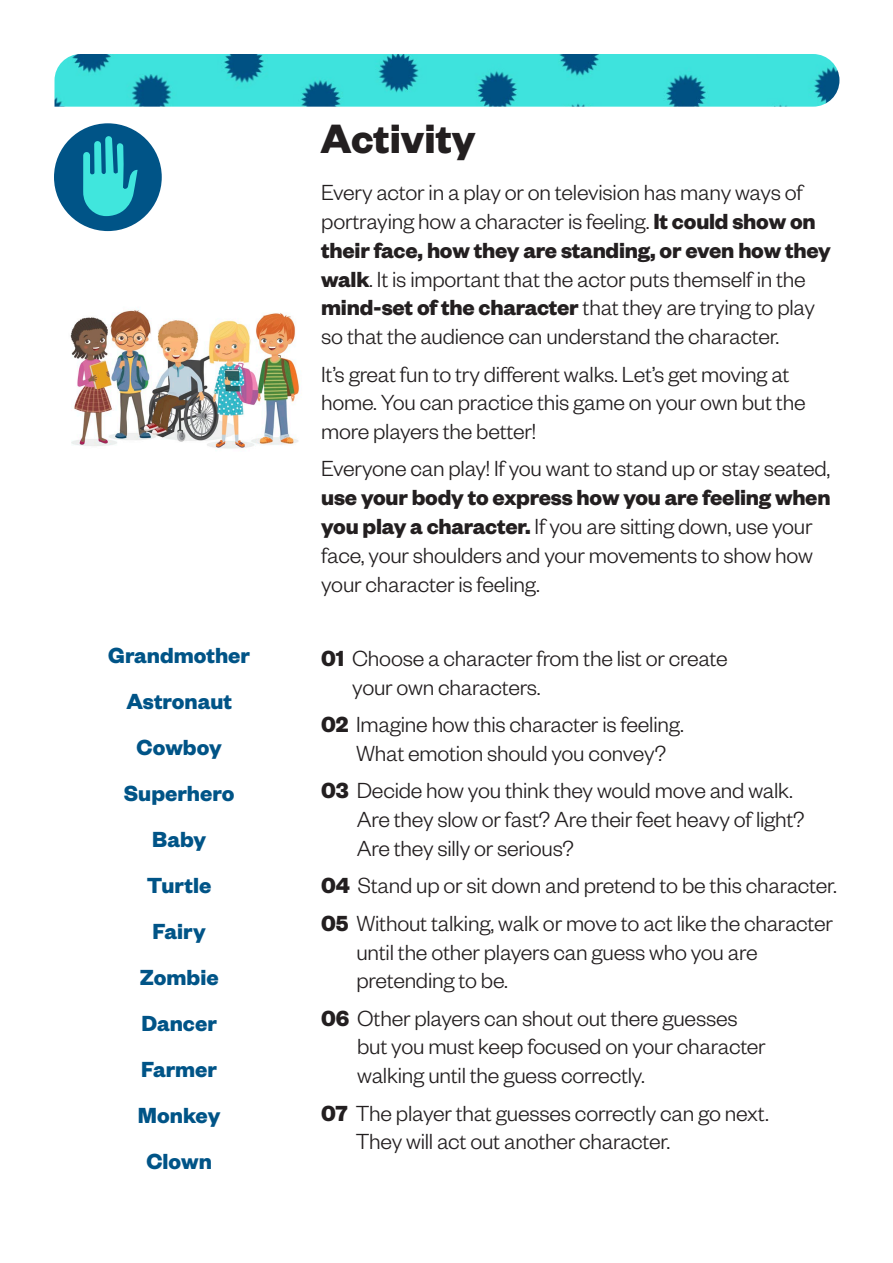
<style>
.page{position:relative;width:893px;height:1263px;background:#fff}
.page>*{position:absolute;margin:0;border:0;box-sizing:border-box;transform-origin:0 0}
.t1{font:700 45px "Founders Grotesk";color:#231f20}
.t2{font:300 24px/28.8px "Founders Grotesk";letter-spacing:-.01em;color:#231f20}
.t3{font:700 24px "Founders Grotesk";color:#005487}
.s1{font-weight:700}
</style>
<div class="page">
<img style="left:55px;top:54px;width:784px;height:53px">
<div style="left:54px;top:123px;width:108px;height:108px;background:#005487;border-radius:50%"></div>
<svg style="left:83px;top:136px;width:55px;height:80px"></svg>
<img style="left:70px;top:310px;width:230px;height:139px">
<p class="t3" style="left:108px;top:639px;width:143px">Grandmother</p>
<p class="t3" style="left:126px;top:685px;width:107px">Astronaut</p>
<p class="t3" style="left:137px;top:731px;width:87px">Cowboy</p>
<p class="t3" style="left:124px;top:778px;width:112px">Superhero</p>
<p class="t3" style="left:152px;top:824px;width:55px">Baby</p>
<p class="t3" style="left:147px;top:870px;width:66px">Turtle</p>
<p class="t3" style="left:153px;top:916px;width:55px">Fairy</p>
<p class="t3" style="left:140px;top:962px;width:80px">Zombie</p>
<p class="t3" style="left:141px;top:1008px;width:77px">Dancer</p>
<p class="t3" style="left:141px;top:1054px;width:77px">Farmer</p>
<p class="t3" style="left:138px;top:1100px;width:84px">Monkey</p>
<p class="t3" style="left:146px;top:1146px;width:67px">Clown</p>
<p class="t1" style="left:320px;top:110px;width:157px">Activity</p>
<p class="t2" style="left:321px;top:177px;width:511px">Every actor in a play or on television has many ways of portraying how a character is feeling. <span class="s1">It could show on their face, how they are standing, or even how they walk</span>. It is important that the actor puts themself in the <span class="s1">mind-set of the character</span> that they are trying to play so that the audience can understand the character.</p>
<p class="t2" style="left:321px;top:358px;width:486px">It’s great fun to try different walks. Let’s get moving at home. You can practice this game on your own but the more players the better!</p>
<p class="t2" style="left:321px;top:453px;width:511px">Everyone can play! If you want to stand up or stay seated, <span class="s1">use your body to express how you are feeling when you play a character.</span> If you are sitting down, use your face, your shoulders and your movements to show how your character is feeling.</p>
<p class="t2" style="left:352px;top:643px;width:377px;text-indent:-31px"><span class="s1">01</span> Choose a character from the list or create your own characters.</p>
<p class="t2" style="left:356px;top:709px;width:329px;text-indent:-35px"><span class="s1">02</span> Imagine how this character is feeling.<br>What emotion should you convey?</p>
<p class="t2" style="left:357px;top:775px;width:450px;text-indent:-36px"><span class="s1">03</span> Decide how you think they would move and walk.<br>Are they slow or fast? Are their feet heavy of light?<br>Are they silly or serious?</p>
<p class="t2" style="left:321px;top:870px;width:517px"><span class="s1">04</span> Stand up or sit down and pretend to be this character.</p>
<p class="t2" style="left:356px;top:907px;width:478px;text-indent:-35px"><span class="s1">05</span> Without talking, walk or move to act like the character until the other players can guess who you are pretending to be.</p>
<p class="t2" style="left:357px;top:1002px;width:410px;text-indent:-36px"><span class="s1">06</span> Other players can shout out there guesses but you must keep focused on your character walking until the guess correctly.</p>
<p class="t2" style="left:356px;top:1097px;width:415px;text-indent:-35px"><span class="s1">07</span> The player that guesses correctly can go next.<br>They will act out another character.</p>
</div>
